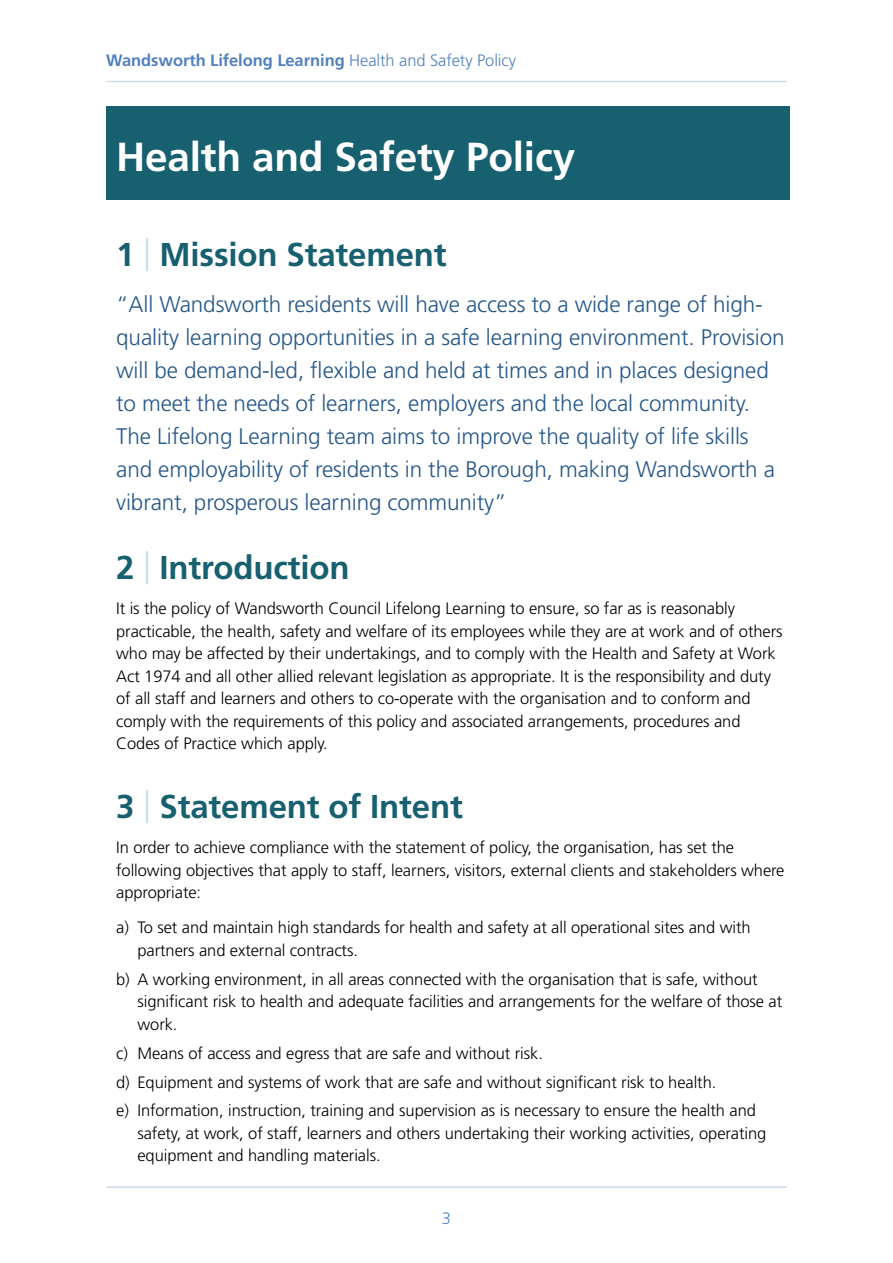
<style>
.page{position:relative;width:893px;height:1263px;background:#fff}
.page>*{position:absolute;margin:0;border:0;box-sizing:border-box;transform-origin:0 0}
.t1{font:700 40.5px "Frutiger LT";letter-spacing:-.005em;color:#fff}
.t2{font:700 33px "Frutiger LT";letter-spacing:-.005em;color:#176070}
.t3{font:300 22.5px/33px "Frutiger LT";letter-spacing:-.005em;color:#255788}
.t4{font:300 16.5px/22.5px "Frutiger LT";letter-spacing:-.005em;color:#000}
.t5{font:700 16.5px "Frutiger LT";letter-spacing:-.005em;color:#5181be}
.t6{font:300 16.5px "Frutiger LT";color:#5181be}
.s1{font-weight:300}
.s2{font-weight:300;color:#c8dbef}
</style>
<div class="page">
<hr style="left:106px;top:1186px;width:681px;height:2px;background:#c8dbef">
<hr style="left:106px;top:81px;width:681px;height:1px;background:#c8dbef">
<div style="left:106px;top:106px;width:683px;height:94px;background:#176070"></div>
<p class="t5" style="left:106px;top:50px;width:411px">Wandsworth Lifelong Learning <span class="s1">Health and Safety Policy</span></p>
<h1 class="t1" style="left:116px;top:133px;width:461px">Health and Safety Policy</h1>
<h2 class="t2" style="left:116px;top:235px;width:332px">1 <span class="s2">|</span> Mission Statement</h2>
<p class="t3" style="left:116px;top:288px;width:670px">“All Wandsworth residents will have access to a wide range of high&shy;quality learning opportunities in a safe learning environment. Provision will be demand-led, flexible and held at times and in places designed to meet the needs of learners, employers and the local community.<br>The Lifelong Learning team aims to improve the quality of life skills and employability of residents in the Borough, making Wandsworth a vibrant, prosperous learning community”</p>
<h2 class="t2" style="left:116px;top:548px;width:235px">2 <span class="s2">|</span> Introduction</h2>
<p class="t4" style="left:116px;top:597px;width:668px">It is the policy of Wandsworth Council Lifelong Learning to ensure, so far as is reasonably practicable, the health, safety and welfare of its employees while they are at work and of others who may be affected by their undertakings, and to comply with the Health and Safety at Work Act 1974 and all other allied relevant legislation as appropriate. It is the responsibility and duty of all staff and learners and others to co-operate with the organisation and to conform and comply with the requirements of this policy and associated arrangements, procedures and Codes of Practice which apply.</p>
<h2 class="t2" style="left:116px;top:787px;width:348px">3 <span class="s2">|</span> Statement of Intent</h2>
<p class="t4" style="left:116px;top:836px;width:670px">In order to achieve compliance with the statement of policy, the organisation, has set the following objectives that apply to staff, learners, visitors, external clients and stakeholders where appropriate:</p>
<p class="t4" style="left:137px;top:917px;width:615px;text-indent:-21px">a) To set and maintain high standards for health and safety at all operational sites and with partners and external contracts.</p>
<p class="t4" style="left:137px;top:968px;width:646px;text-indent:-21px">b) A working environment, in all areas connected with the organisation that is safe, without significant risk to health and adequate facilities and arrangements for the welfare of those at work.</p>
<p class="t4" style="left:116px;top:1039px;width:641px;line-height:29px">c) Means of access and egress that are safe and without risk.<br>d) Equipment and systems of work that are safe and without significant risk to health.<br>e) Information, instruction, training and supervision as is necessary to ensure the health and</p>
<p class="t4" style="left:137px;top:1122px;width:630px">safety, at work, of staff, learners and others undertaking their working activities, operating equipment and handling materials.</p>
<p class="t6" style="left:442px;top:1209px;width:11px">3</p>
</div>
